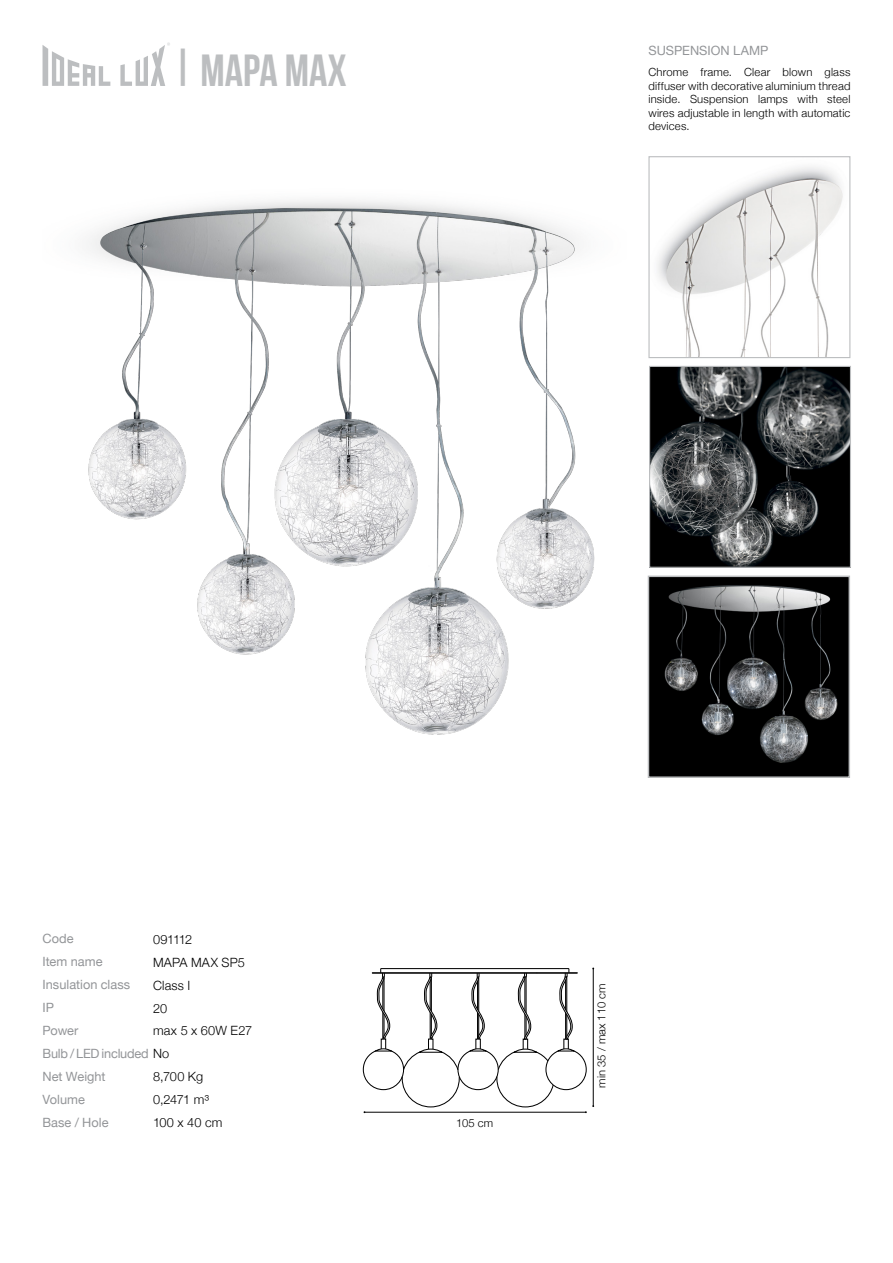
<style>
.page{position:relative;width:893px;height:1263px;background:#fff}
.page>*{position:absolute;margin:0;border:0;box-sizing:border-box;transform-origin:0 0}
.t1{font:45px "Bebas Neue";color:#bcbec0}
.t2{font:12.75px/23px "Helvetica Neue";color:#939598}
.t3{font:300 12.75px/23px "Helvetica Neue";letter-spacing:.01em;color:#000}
.t4{font:12.75px/22.8px "Helvetica Neue";letter-spacing:-.02em;color:#939598}
.t5{font:300 12.75px/22.8px "Helvetica Neue";letter-spacing:-.015em;color:#000}
.t6{font:300 11.25px/13.5px "Helvetica Neue";letter-spacing:.015em;color:#000;text-align:justify}
.s1{font-weight:300;color:#000}
</style>
<div class="page">
<svg style="left:43px;top:43px;width:127px;height:43px"></svg>
<img style="left:87px;top:200px;width:508px;height:535px">
<img style="left:657px;top:167px;width:186px;height:189px">
<div style="left:648px;top:156px;width:202px;height:202px;border:1px solid #bcbec0"></div>
<img style="left:651px;top:579px;width:196px;height:196px">
<div style="left:648px;top:576px;width:202px;height:202px;border:2px solid #bcbec0"></div>
<div style="left:428px;top:1038px;width:5px;height:11px;border:1px solid #000"></div>
<hr style="left:381px;top:968px;width:188px;height:1px;background:#000">
<hr style="left:372px;top:972px;width:205px;height:1px;background:#000">
<div style="left:381px;top:1038px;width:5px;height:11px;border:1px solid #000"></div>
<div style="left:475px;top:1038px;width:6px;height:11px;border:1px solid #000"></div>
<div style="left:563px;top:1038px;width:6px;height:11px;border:1px solid #000"></div>
<div style="left:523px;top:1038px;width:5px;height:11px;border:1px solid #000"></div>
<svg style="left:372px;top:968px;width:19px;height:71px"></svg>
<svg style="left:424px;top:973px;width:14px;height:66px"></svg>
<svg style="left:471px;top:973px;width:14px;height:66px"></svg>
<svg style="left:517px;top:973px;width:20px;height:67px"></svg>
<svg style="left:559px;top:968px;width:19px;height:72px"></svg>
<hr style="left:593px;top:968px;width:1px;height:138px;background:#000">
<svg style="left:362px;top:1048px;width:232px;height:65px"></svg>
<img style="left:651px;top:368px;width:198px;height:198px">
<div style="left:649px;top:366px;width:202px;height:202px;border:1px solid #bcbec0"></div>
<h1 class="t1" style="left:171px;top:43px;width:24px">|</h1>
<h1 class="t1" style="left:200px;top:46px;width:148px">MAPA MAX</h1>
<p class="t2" style="left:648px;top:38px;width:121px">SUSPENSION LAMP</p>
<p class="t6" style="left:648px;top:65px;width:203px">Chrome frame. Clear blown glass diffuser with decorative aluminium thread inside. Suspension lamps with steel wires adjustable in length with automatic devices.</p>
<p class="t2" style="left:43px;top:926px;width:89px">Code<br>Item name<br>Insulation class</p>
<p class="t2" style="left:43px;top:995px;width:13px">IP</p>
<p class="t3" style="left:153px;top:927px;width:41px">091112</p>
<p class="t3" style="left:153px;top:950px;width:93px">MAPA MAX SP5<br>Class I</p>
<p class="t3" style="left:153px;top:996px;width:16px">20</p>
<p class="t4" style="left:42px;top:1018px;width:128px">Power<br>Bulb / LED included <span class="s1">No</span></p>
<p class="t3" style="left:153px;top:1018px;width:101px">max 5 x 60W E27</p>
<p class="t2" style="left:42px;top:1064px;width:65px">Net Weight</p>
<p class="t2" style="left:42px;top:1087px;width:68px">Volume<br>Base / Hole</p>
<p class="t3" style="left:153px;top:1064px;width:52px">8,700 Kg</p>
<p class="t5" style="left:153px;top:1087px;width:71px">0,2471 m³<br>100 x 40 cm</p>
<p class="t6" style="left:456px;top:1115px;width:39px">105 cm</p>
<p class="t6" style="left:594px;top:1087px;width:105px;rotate:-90deg">min 35 / max 110 cm</p>
</div>
